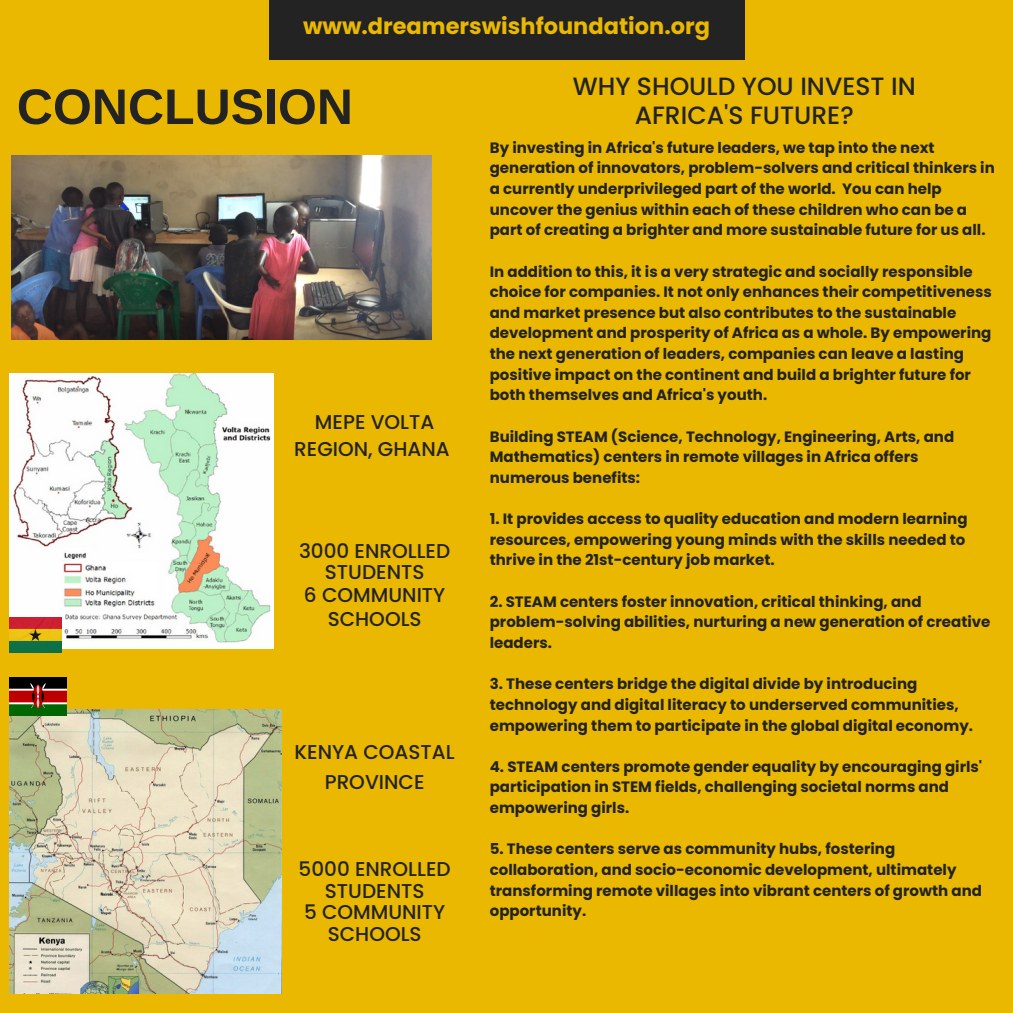
<style>
.page{position:relative;width:1013px;height:1013px;background:#fff}
.page>*{position:absolute;margin:0;border:0;box-sizing:border-box;transform-origin:0 0}
.t1{font:700 50px "Arimo";color:#232323}
.t2{font:500 25px/29px "Poppins";color:#232323;text-align:center}
.t3{font:700 22.5px "Poppins";color:#eab801}
.t4{font:500 20px/21.5px "Poppins";color:#232323;text-align:center}
.t5{font:700 15px/20.6px "Poppins";color:#232323}
</style>
<div class="page">
<div style="left:0;top:0;width:1012px;height:1012px;background:#eab801"></div>
<img style="left:9px;top:373px;width:265px;height:275px">
<img style="left:9px;top:617px;width:52px;height:35px">
<img style="left:9px;top:709px;width:272px;height:284px">
<img style="left:10px;top:677px;width:57px;height:38px">
<img style="left:11px;top:156px;width:420px;height:183px">
<div style="left:269px;top:0;width:475px;height:59px;background:#232323"></div>
<p class="t3" style="left:303px;top:10px;width:408px">www.dreamerswishfoundation.org</p>
<p class="t1" style="left:17px;top:79px;width:337px">CONCLUSION</p>
<p class="t4" style="left:294px;top:409px;width:157px;line-height:26.2px">MEPE VOLTA<br>REGION, GHANA</p>
<p class="t4" style="left:299px;top:540px;width:153px">3000 ENROLLED<br>STUDENTS</p>
<p class="t4" style="left:304px;top:582px;width:143px;line-height:24.4px">6 COMMUNITY<br>SCHOOLS</p>
<p class="t4" style="left:294px;top:737px;width:162px;line-height:30px">KENYA COASTAL<br>PROVINCE</p>
<p class="t4" style="left:298px;top:858px;width:154px">5000 ENROLLED<br>STUDENTS</p>
<p class="t4" style="left:304px;top:901px;width:143px">5 COMMUNITY<br>SCHOOLS</p>
<p class="t2" style="left:572px;top:72px;width:344px">WHY SHOULD YOU INVEST IN<br>AFRICA'S FUTURE?</p>
<p class="t5" style="left:490px;top:137px;width:506px">By investing in Africa's future leaders, we tap into the next generation of innovators, problem-solvers and critical thinkers in a currently underprivileged part of the world. You can help uncover the genius within each of these children who can be a part of creating a brighter and more sustainable future for us all.</p>
<p class="t5" style="left:490px;top:261px;width:503px">In addition to this, it is a very strategic and socially responsible choice for companies. It not only enhances their competitiveness and market presence but also contributes to the sustainable development and prosperity of Africa as a whole. By empowering the next generation of leaders, companies can leave a lasting positive impact on the continent and build a brighter future for both themselves and Africa's youth.</p>
<p class="t5" style="left:490px;top:426px;width:466px">Building STEAM (Science, Technology, Engineering, Arts, and<br>Mathematics) centers in remote villages in Africa offers numerous benefits:</p>
<p class="t5" style="left:490px;top:508px;width:479px">1. It provides access to quality education and modern learning resources, empowering young minds with the skills needed to thrive in the 21st-century job market.</p>
<p class="t5" style="left:490px;top:591px;width:502px">2. STEAM centers foster innovation, critical thinking, and problem-solving abilities, nurturing a new generation of creative leaders.</p>
<p class="t5" style="left:490px;top:673px;width:485px">3. These centers bridge the digital divide by introducing technology and digital literacy to underserved communities, empowering them to participate in the global digital economy.</p>
<p class="t5" style="left:490px;top:756px;width:494px">4. STEAM centers promote gender equality by encouraging girls' participation in STEM fields, challenging societal norms and empowering girls.</p>
<p class="t5" style="left:490px;top:838px;width:493px">5. These centers serve as community hubs, fostering collaboration, and socio-economic development, ultimately transforming remote villages into vibrant centers of growth and opportunity.</p>
</div>
